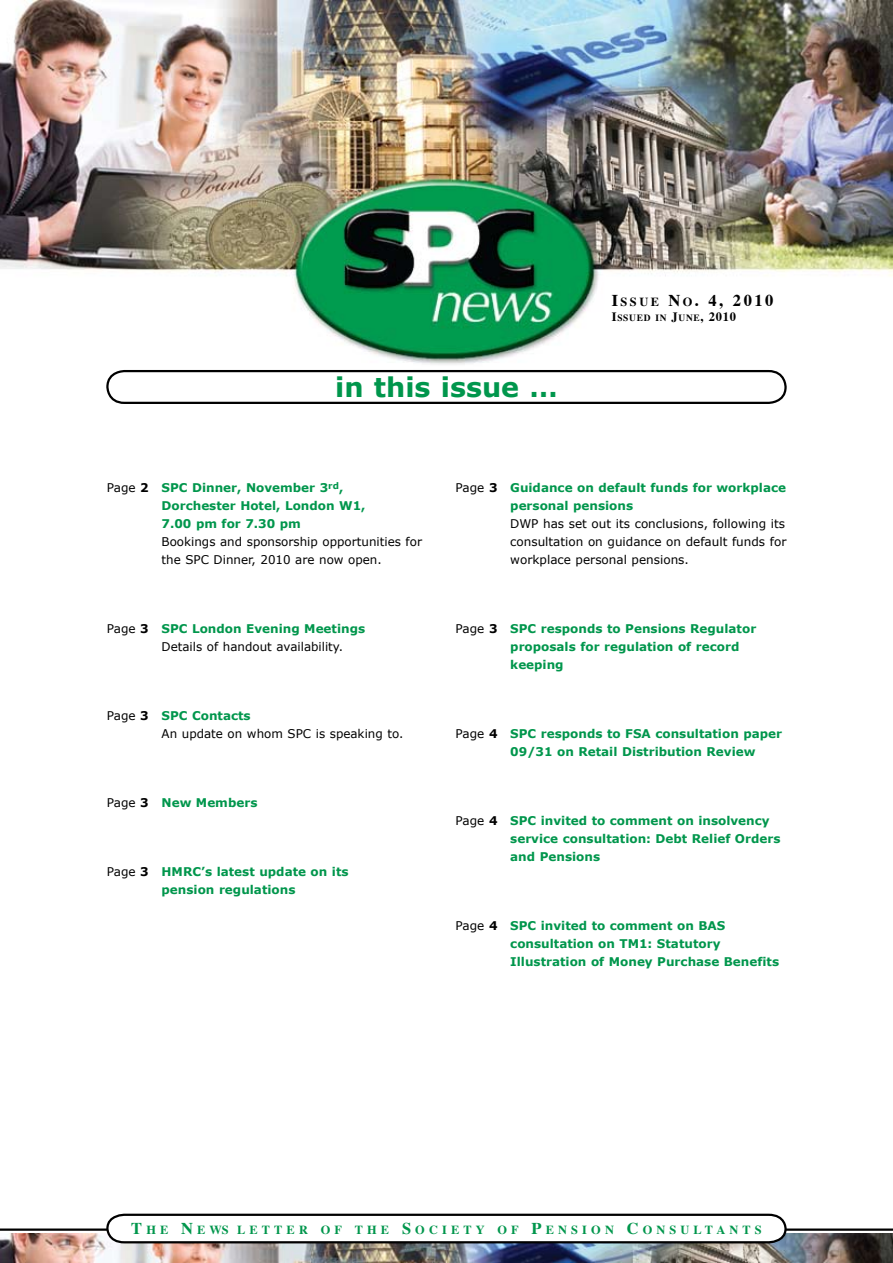
<style>
.page{position:relative;width:893px;height:1263px;background:#fff}
.page>*{position:absolute;margin:0;border:0;box-sizing:border-box;transform-origin:0 0}
.t1{font:700 27px "Verdana";color:#00964c}
.t2{font:700 16.5px "Times";color:#000}
.t3{font:700 12.3px "Times";letter-spacing:.335em;color:#00964c}
.t4{font:700 12px/18px "Verdana";color:#00964c}
.t5{font:12px/18px "Verdana";color:#000}
.t6{font:700 9.6px "Times";letter-spacing:.08em;color:#000}
.s1{font-size:12.3px}
.s2{font-size:12.75px}
.s3{font-weight:400;color:#000}
.s4{color:#000}
.s5{font-weight:700}
.s6{font-weight:700;color:#00964c}
.s7{font-size:16.5px}
</style>
<div class="page">
<img style="left:0;top:1233px;width:893px;height:30px">
<img style="left:0;top:0;width:892px;height:365px">
<hr style="left:0;top:1228px;width:893px;height:3px;background:#000">
<svg style="left:106px;top:370px;width:681px;height:34px"></svg>
<svg style="left:105px;top:1213px;width:683px;height:31px"></svg>
<h1 class="t1" style="left:335px;top:370px;width:224px">in this issue …</h1>
<h2 class="t2" style="left:612px;top:284px;width:163px">I<span class="s1">SSUE</span> N<span class="s1">O</span>. 4, 2010</h2>
<p class="t6" style="left:612px;top:309px;width:126px"><span class="s2">I</span>SSUED IN <span class="s2">J</span>UNE<span class="s2">, 2010</span></p>
<p class="t4" style="left:162px;top:478px;width:205px;text-indent:-55px"><span class="s3">Page</span> <span class="s4">2</span> SPC Dinner, November 3<sup>rd</sup>,<br>Dorchester Hotel, London W1,<br>7.00 pm for 7.30 pm</p>
<p class="t5" style="left:162px;top:532px;width:262px">Bookings and sponsorship opportunities for the SPC Dinner, 2010 are now open.</p>
<p class="t5" style="left:162px;top:619px;width:205px;text-indent:-55px">Page <span class="s5">3</span> <span class="s6">SPC London Evening Meetings<br></span>Details of handout availability.</p>
<p class="t5" style="left:162px;top:706px;width:243px;text-indent:-55px">Page <span class="s5">3</span> <span class="s6">SPC Contacts<br></span>An update on whom SPC is speaking to.</p>
<p class="t4" style="left:107px;top:793px;width:152px"><span class="s3">Page</span> <span class="s4">3</span> New Members</p>
<p class="t4" style="left:107px;top:862px;width:243px;text-align:center"><span class="s3">Page</span> <span class="s4">3</span> HMRC’s latest update on its pension regulations</p>
<p class="t4" style="left:510px;top:478px;width:277px;text-indent:-55px"><span class="s3">Page</span> <span class="s4">3</span> Guidance on default funds for workplace personal pensions</p>
<p class="t5" style="left:510px;top:514px;width:278px;text-align:justify">DWP has set out its conclusions, following its consultation on guidance on default funds for workplace personal pensions.</p>
<p class="t4" style="left:510px;top:619px;width:247px;text-indent:-55px"><span class="s3">Page</span> <span class="s4">3</span> SPC responds to Pensions Regulator proposals for regulation of record keeping</p>
<p class="t4" style="left:510px;top:724px;width:273px;text-indent:-55px"><span class="s3">Page</span> <span class="s4">4</span> SPC responds to FSA consultation paper<br>09/31 on Retail Distribution Review</p>
<p class="t4" style="left:510px;top:811px;width:272px;text-indent:-55px"><span class="s3">Page</span> <span class="s4">4</span> SPC invited to comment on insolvency service consultation: Debt Relief Orders and Pensions</p>
<p class="t4" style="left:510px;top:916px;width:270px;text-indent:-55px"><span class="s3">Page</span> <span class="s4">4</span> SPC invited to comment on BAS consultation on TM1: Statutory<br>Illustration of Money Purchase Benefits</p>
<p class="t3" style="left:131px;top:1217px;width:632px"><span class="s7">T</span>HE <span class="s7">N</span>EWS LETT ER OF THE <span class="s7">S</span>OCIETY OF <span class="s7">P</span>ENSION <span class="s7">C</span> ONSULTANT S</p>
</div>
